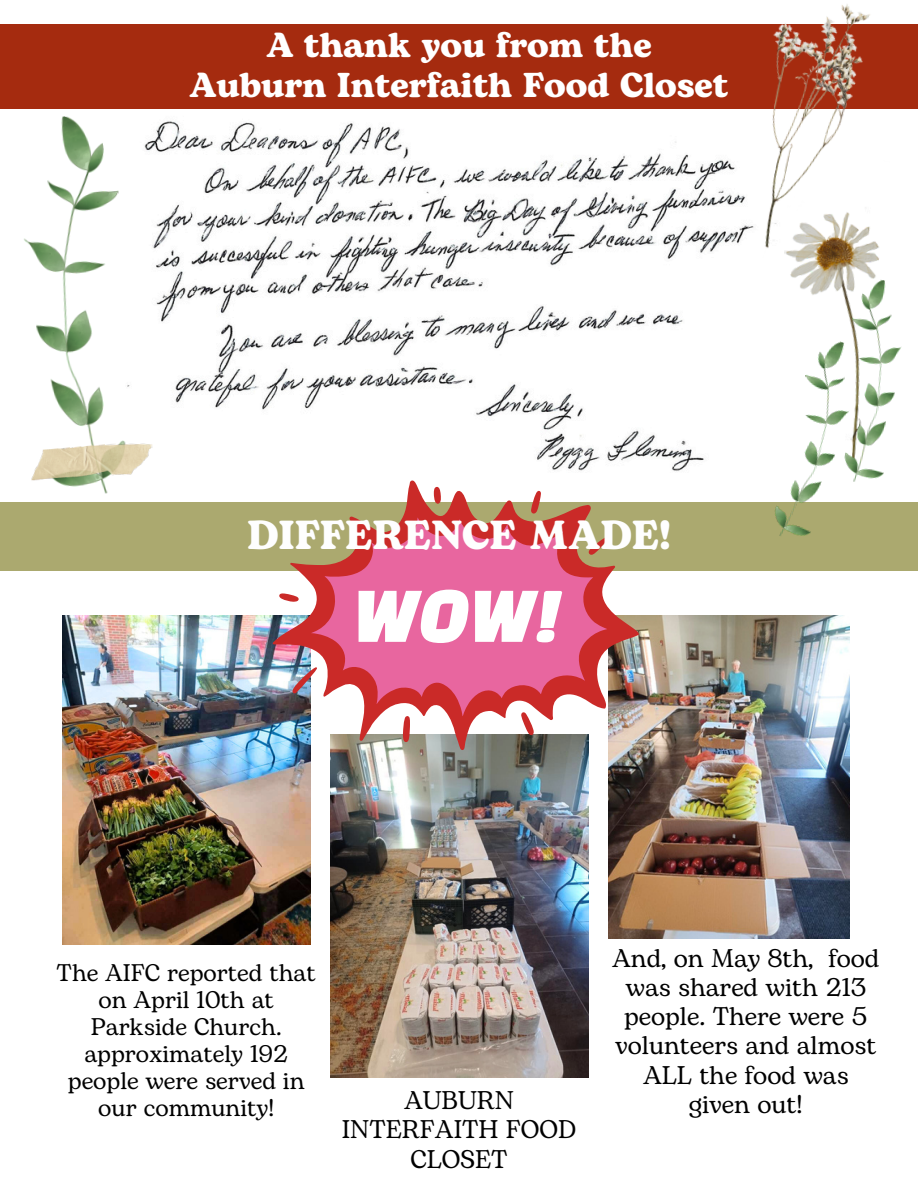
<style>
.page{position:relative;width:918px;height:1188px;background:#fff}
.page>*{position:absolute;margin:0;border:0;box-sizing:border-box;transform-origin:0 0}
.t1{font:700 40.5px "Bogart";color:#fefefe}
.t2{font:700 34.5px/39.3px "Bogart";color:#fff;text-align:center}
.t3{font:25.5px/29.2px "Bogart";color:#000;text-align:center}
.t4{font:24px/27px "Bogart";color:#000;text-align:center}
</style>
<div class="page">
<img style="left:63px;top:615px;width:247px;height:330px">
<img style="left:330px;top:751px;width:258px;height:326px">
<img style="left:608px;top:615px;width:242px;height:323px">
<div style="left:0;top:502px;width:918px;height:69px;background:#aba96f"></div>
<img style="left:149px;top:121px;width:555px;height:350px">
<img style="left:272px;top:480px;width:367px;height:271px">
<svg style="left:311px;top:517px;width:296px;height:199px;fill:#e8669f"></svg>
<svg style="left:359px;top:590px;width:203px;height:53px"></svg>
<div style="left:0;top:24px;width:918px;height:85px;background:#a52b0f"></div>
<img style="left:24px;top:116px;width:125px;height:378px">
<img style="left:775px;top:466px;width:47px;height:70px">
<img style="left:29px;top:440px;width:126px;height:45px">
<img style="left:800px;top:281px;width:30px;height:185px">
<img style="left:830px;top:281px;width:72px;height:201px">
<img style="left:695px;top:4px;width:190px;height:277px">
<p class="t2" style="left:189px;top:27px;width:541px">A thank you from the<br>Auburn Interfaith Food Closet</p>
<p class="t1" style="left:247px;top:506px;width:425px">DIFFERENCE MADE!</p>
<p class="t4" style="left:57px;top:960px;width:261px">The AIFC reported that on April 10th at<br>Parkside Church. approximately 192 people were served in our community!</p>
<p class="t3" style="left:342px;top:1087px;width:236px">AUBURN<br>INTERFAITH FOOD<br>CLOSET</p>
<p class="t3" style="left:612px;top:944px;width:269px">And, on May 8th, food</p>
<p class="t3" style="left:615px;top:974px;width:263px">was shared with 213 people. There were 5 volunteers and almost<br>ALL the food was</p>
<p class="t3" style="left:689px;top:1091px;width:115px">given out!</p>
</div>
